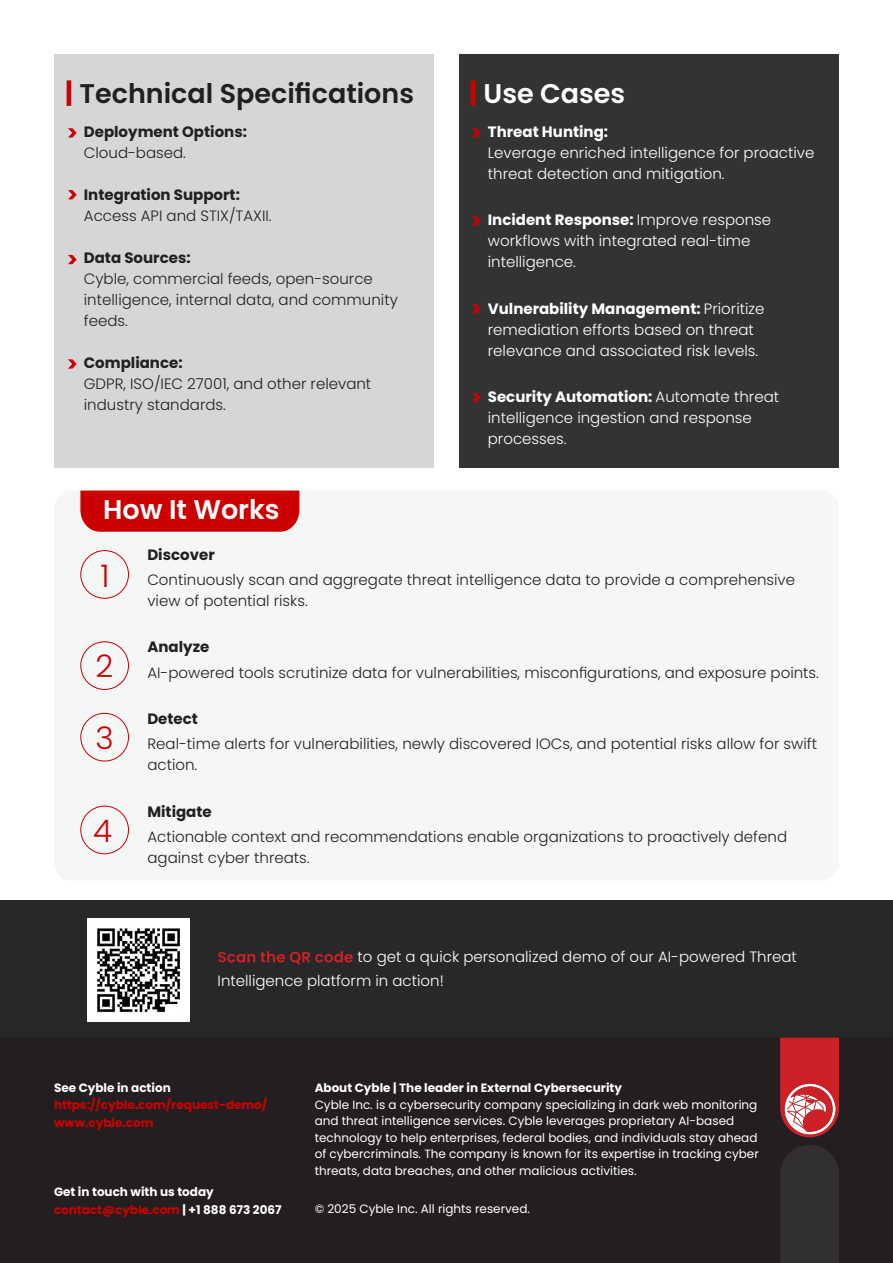
<style>
.page{position:relative;width:893px;height:1263px;background:#fff}
.page>*{position:absolute;margin:0;border:0;box-sizing:border-box;transform-origin:0 0}
.t1{font:300 31.05px "Poppins";color:#c00}
.t2{font:600 27px "Poppins";color:#231f20}
.t3{font:600 27px "Poppins";color:#fff}
.t4{font:300 15px/21px "Poppins";color:#231f20}
.t5{font:300 15px/21px "Poppins";color:#fff}
.t6{font:700 15px/21px "Poppins";color:#231f20}
.t7{font:12px/16.5px "Poppins";color:#fff}
.t8{font:700 12px "Poppins";color:#fff}
.t9{font:700 12px "Poppins";color:#c00}
.s1{font-weight:300}
.s2{font-weight:700}
.s3{color:#fff}
</style>
<div class="page">
<div style="left:0;top:900px;width:893px;height:149px;background:#282829"></div>
<svg style="left:218px;top:951px;width:135px;height:13px"></svg>
<div style="left:54px;top:54px;width:379px;height:414px;background:#d5d6d8"></div>
<div style="left:460px;top:54px;width:379px;height:414px;background:#333"></div>
<div style="left:54px;top:490px;width:785px;height:390px;background:#f5f7f7;border-radius:18px"></div>
<svg style="left:80px;top:490px;width:219px;height:42px;background:#cd0909"></svg>
<div style="left:80px;top:550px;width:49px;height:49px;border:1px solid #c00;border-radius:50%"></div>
<div style="left:80px;top:641px;width:49px;height:49px;border:1px solid #c00;border-radius:50%"></div>
<div style="left:80px;top:713px;width:49px;height:48px;border:1px solid #c00;border-radius:50%"></div>
<div style="left:80px;top:806px;width:49px;height:48px;border:1px solid #c00;border-radius:50%"></div>
<div style="left:0;top:1037px;width:893px;height:226px;background:#231f20"></div>
<svg style="left:780px;top:1037px;width:59px;height:100px;background:#bd2026"></svg>
<div style="left:780px;top:1145px;width:59px;height:118px;background:#312f30"></div>
<img style="left:784px;top:1083px;width:51px;height:51px">
<hr style="left:67px;top:80px;width:4px;height:26px;background:#c00">
<hr style="left:471px;top:80px;width:4px;height:26px;background:#c00">
<svg style="left:68px;top:128px;width:9px;height:10px"></svg>
<svg style="left:68px;top:190px;width:9px;height:9px"></svg>
<svg style="left:68px;top:255px;width:9px;height:9px"></svg>
<svg style="left:68px;top:359px;width:9px;height:10px"></svg>
<svg style="left:472px;top:128px;width:9px;height:10px"></svg>
<svg style="left:472px;top:216px;width:9px;height:9px"></svg>
<svg style="left:472px;top:304px;width:9px;height:9px"></svg>
<svg style="left:472px;top:393px;width:9px;height:9px"></svg>
<img style="left:88px;top:919px;width:102px;height:102px">
<div style="left:167px;top:1004px;width:16px;height:8px;background:#fff"></div>
<p class="t2" style="left:80px;top:78px;width:336px">Technical Specifications</p>
<p class="t3" style="left:483px;top:78px;width:143px">Use Cases</p>
<p class="t6" style="left:84px;top:122px;width:165px">Deployment Options:<br><span class="s1">Cloud-based.</span></p>
<p class="t4" style="left:84px;top:185px;width:189px"><span class="s2">Integration Support:<br></span>Access API and STIX/TAXII.</p>
<p class="t4" style="left:84px;top:248px;width:315px"><span class="s2">Data Sources:<br></span>Cyble, commercial feeds, open-source intelligence, internal data, and community feeds.</p>
<p class="t4" style="left:84px;top:353px;width:289px"><span class="s2">Compliance:<br></span>GDPR, ISO/IEC 27001, and other relevant industry standards.</p>
<p class="t5" style="left:488px;top:122px;width:328px"><span class="s2">Threat Hunting:<br></span>Leverage enriched intelligence for proactive threat detection and mitigation.</p>
<p class="t5" style="left:488px;top:210px;width:285px"><span class="s2">Incident Response:</span> Improve response workflows with integrated real-time intelligence.</p>
<p class="t5" style="left:488px;top:298px;width:278px"><span class="s2">Vulnerability Management:</span> Prioritize remediation efforts based on threat relevance and associated risk levels.</p>
<p class="t5" style="left:488px;top:386px;width:293px"><span class="s2">Security Automation:</span> Automate threat intelligence ingestion and response processes.</p>
<p class="t3" style="left:103px;top:494px;width:178px">How It Works</p>
<p class="t6" style="left:147px;top:544px;width:69px">Discover</p>
<p class="t4" style="left:147px;top:569px;width:649px">Continuously scan and aggregate threat intelligence data to provide a comprehensive view of potential risks.</p>
<p class="t6" style="left:147px;top:637px;width:63px">Analyze</p>
<p class="t4" style="left:147px;top:662px;width:673px">AI-powered tools scrutinize data for vulnerabilities, misconfigurations, and exposure points.</p>
<p class="t6" style="left:147px;top:708px;width:52px">Detect</p>
<p class="t4" style="left:147px;top:733px;width:671px">Real-time alerts for vulnerabilities, newly discovered IOCs, and potential risks allow for swift action.</p>
<p class="t6" style="left:147px;top:801px;width:66px">Mitigate</p>
<p class="t4" style="left:147px;top:826px;width:641px">Actionable context and recommendations enable organizations to proactively defend against cyber threats.</p>
<p class="t1" style="left:101px;top:558px;width:11px">1</p>
<p class="t1" style="left:96px;top:648px;width:19px">2</p>
<p class="t1" style="left:96px;top:720px;width:20px">3</p>
<p class="t1" style="left:93px;top:813px;width:21px">4</p>
<p class="t5" style="left:218px;top:945px;width:581px;line-height:24px;text-indent:140px">to get a quick personalized demo of our AI-powered Threat<br>Intelligence platform in action!</p>
<p class="t8" style="left:54px;top:1081px;width:118px">See Cyble in action</p>
<p class="t9" style="left:54px;top:1098px;width:215px">https://cyble.com/request-demo/</p>
<p class="t9" style="left:54px;top:1116px;width:101px">www.cyble.com</p>
<p class="t8" style="left:54px;top:1185px;width:161px">Get in touch with us today</p>
<p class="t9" style="left:54px;top:1203px;width:229px">contact@cyble.com <span class="s3">| +1 888 673 2067</span></p>
<p class="t8" style="left:315px;top:1081px;width:309px">About Cyble | The leader in External Cybersecurity</p>
<p class="t7" style="left:315px;top:1096px;width:446px">Cyble Inc. is a cybersecurity company specializing in dark web monitoring and threat intelligence services. Cyble leverages proprietary AI-based technology to help enterprises, federal bodies, and individuals stay ahead of cybercriminals. The company is known for its expertise in tracking cyber threats, data breaches, and other malicious activities.</p>
<p class="t7" style="left:315px;top:1201px;width:217px">© 2025 Cyble Inc. All rights reserved.</p>
</div>
